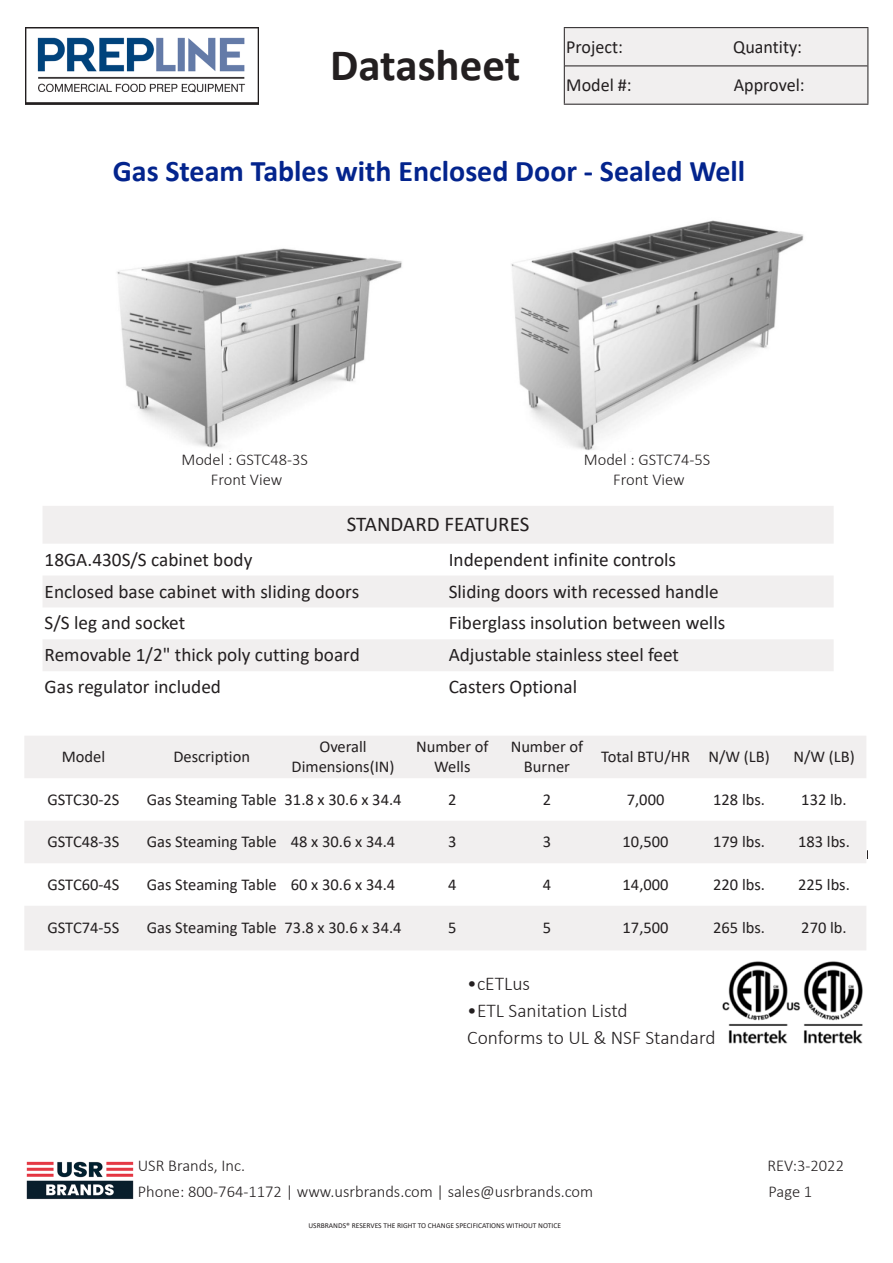
<style>
.page{position:relative;width:893px;height:1263px;background:#fff}
.page>*{position:absolute;margin:0;border:0;box-sizing:border-box;transform-origin:0 0}
.t1{font:700 45px "Calibri";color:#231f20}
.段落样式2{font:700 30px "Calibri";color:#03248d}
.t2{font:21px "Calibri";color:#231f20}
.t3{font:300 19.5px "Calibri";color:#231f20}
.t4{font:19.2px "Calibri";color:#231f20}
.t5{font:18.6px "Calibri";color:#231f20}
.t6{font:16.5px/19.8px "Calibri";color:#231f20;text-align:center}
.t7{font:300 16.5px "Calibri";color:#231f20}
.t8{font:7.5px "Calibri";color:#231f20}
</style>
<div class="page">
<img style="left:26px;top:1161px;width:108px;height:39px">
<div style="left:565px;top:28px;width:302px;height:76px;background:#f1efef"></div>
<hr style="left:564px;top:27px;width:304px;height:1px;background:#231f20">
<hr style="left:565px;top:65px;width:302px;height:1px;background:#231f20">
<hr style="left:564px;top:104px;width:304px;height:1px;background:#231f20">
<hr style="left:564px;top:28px;width:1px;height:38px;background:#231f20">
<hr style="left:867px;top:28px;width:1px;height:38px;background:#231f20">
<hr style="left:564px;top:66px;width:1px;height:38px;background:#231f20">
<hr style="left:867px;top:66px;width:1px;height:38px;background:#231f20">
<img style="left:26px;top:27px;width:232px;height:78px">
<svg style="left:43px;top:506px;width:791px;height:165px;fill:#f1efef"></svg>
<svg style="left:24px;top:736px;width:842px;height:214px;fill:#f1efef"></svg>
<img style="left:117px;top:220px;width:687px;height:231px">
<img style="left:722px;top:961px;width:141px;height:83px">
<p class="t1" style="left:330px;top:33px;width:192px">Datasheet</p>
<p class="t5" style="left:566px;top:34px;width:58px">Project:</p>
<p class="t5" style="left:733px;top:34px;width:70px">Quantity:</p>
<p class="t5" style="left:566px;top:72px;width:67px">Model #:</p>
<p class="t5" style="left:734px;top:72px;width:72px">Approvel:</p>
<p class="段落样式2" style="left:113px;top:150px;width:634px">Gas Steam Tables with Enclosed Door - Sealed Well</p>
<p class="t7" style="left:181px;top:449px;width:128px">Model : GSTC48-3S</p>
<p class="t7" style="left:211px;top:469px;width:73px">Front View</p>
<p class="t2" style="left:347px;top:510px;width:184px">STANDARD FEATURES</p>
<p class="t7" style="left:584px;top:449px;width:128px">Model : GSTC74-5S</p>
<p class="t7" style="left:613px;top:469px;width:73px">Front View</p>
<p class="t4" style="left:45px;top:546px;width:209px">18GA.430S/S cabinet body</p>
<p class="t4" style="left:449px;top:546px;width:229px">Independent infinite controls</p>
<p class="t4" style="left:45px;top:578px;width:316px">Enclosed base cabinet with sliding doors</p>
<p class="t4" style="left:449px;top:578px;width:271px">Sliding doors with recessed handle</p>
<p class="t4" style="left:45px;top:610px;width:142px">S/S leg and socket</p>
<p class="t4" style="left:449px;top:610px;width:278px">Fiberglass insolution between wells</p>
<p class="t4" style="left:45px;top:642px;width:317px">Removable 1/2" thick poly cutting board</p>
<p class="t4" style="left:449px;top:642px;width:232px">Adjustable stainless steel feet</p>
<p class="t4" style="left:45px;top:673px;width:178px">Gas regulator included</p>
<p class="t4" style="left:449px;top:673px;width:130px">Casters Optional</p>
<p class="t6" style="left:62px;top:746px;width:45px">Model</p>
<p class="t6" style="left:173px;top:746px;width:78px">Description</p>
<p class="t6" style="left:292px;top:736px;width:104px">Overall<br>Dimensions(IN)</p>
<p class="t6" style="left:416px;top:736px;width:74px">Number of</p>
<p class="t6" style="left:434px;top:756px;width:38px">Wells</p>
<p class="t6" style="left:511px;top:736px;width:74px">Number of</p>
<p class="t6" style="left:524px;top:756px;width:48px">Burner</p>
<p class="t6" style="left:601px;top:746px;width:90px">Total BTU/HR</p>
<p class="t6" style="left:708px;top:746px;width:63px">N/W (LB)</p>
<p class="t6" style="left:793px;top:746px;width:63px">N/W (LB)</p>
<p class="t6" style="left:47px;top:789px;width:74px">GSTC30-2S</p>
<p class="t6" style="left:147px;top:789px;width:131px">Gas Steaming Table</p>
<p class="t6" style="left:285px;top:789px;width:118px">31.8 x 30.6 x 34.4</p>
<p class="t6" style="left:448px;top:789px;width:10px">2</p>
<p class="t6" style="left:543px;top:789px;width:10px">2</p>
<p class="t6" style="left:627px;top:789px;width:39px">7,000</p>
<p class="t6" style="left:713px;top:789px;width:53px">128 lbs.</p>
<p class="t6" style="left:801px;top:789px;width:47px">132 lb.</p>
<p class="t6" style="left:47px;top:831px;width:74px">GSTC48-3S</p>
<p class="t6" style="left:147px;top:831px;width:131px">Gas Steaming Table</p>
<p class="t6" style="left:291px;top:831px;width:106px">48 x 30.6 x 34.4</p>
<p class="t6" style="left:448px;top:831px;width:10px">3</p>
<p class="t6" style="left:543px;top:831px;width:10px">3</p>
<p class="t6" style="left:623px;top:831px;width:47px">10,500</p>
<p class="t6" style="left:713px;top:831px;width:53px">179 lbs.</p>
<p class="t6" style="left:798px;top:831px;width:53px">183 lbs.</p>
<p class="t6" style="left:47px;top:874px;width:74px">GSTC60-4S</p>
<p class="t6" style="left:147px;top:874px;width:131px">Gas Steaming Table</p>
<p class="t6" style="left:291px;top:874px;width:106px">60 x 30.6 x 34.4</p>
<p class="t6" style="left:448px;top:874px;width:10px">4</p>
<p class="t6" style="left:543px;top:874px;width:10px">4</p>
<p class="t6" style="left:623px;top:874px;width:47px">14,000</p>
<p class="t6" style="left:713px;top:874px;width:53px">220 lbs.</p>
<p class="t6" style="left:798px;top:874px;width:53px">225 lbs.</p>
<p class="t6" style="left:47px;top:917px;width:74px">GSTC74-5S</p>
<p class="t6" style="left:147px;top:917px;width:131px">Gas Steaming Table</p>
<p class="t6" style="left:285px;top:917px;width:118px">73.8 x 30.6 x 34.4</p>
<p class="t6" style="left:448px;top:917px;width:10px">5</p>
<p class="t6" style="left:543px;top:917px;width:10px">5</p>
<p class="t6" style="left:623px;top:917px;width:47px">17,500</p>
<p class="t6" style="left:713px;top:917px;width:53px">265 lbs.</p>
<p class="t6" style="left:801px;top:917px;width:47px">270 lb.</p>
<p class="t3" style="left:467px;top:971px;width:64px">•cETLus</p>
<p class="t3" style="left:467px;top:998px;width:162px">•ETL Sanitation Listd</p>
<p class="t3" style="left:467px;top:1025px;width:250px">Conforms to UL &amp; NSF Standard</p>
<p class="t7" style="left:138px;top:1156px;width:109px">USR Brands, Inc.</p>
<p class="t7" style="left:767px;top:1156px;width:78px">REV:3-2022</p>
<p class="t7" style="left:138px;top:1181px;width:457px">Phone: 800-764-1172 | www.usrbrands.com | sales@usrbrands.com</p>
<p class="t7" style="left:768px;top:1181px;width:45px">Page 1</p>
<p class="t8" style="left:308px;top:1220px;width:254px">USRBRANDS® RESERVES THE RIGHT TO CHANGE SPECIFICATIONS WITHOUT NOTICE</p>
</div>
